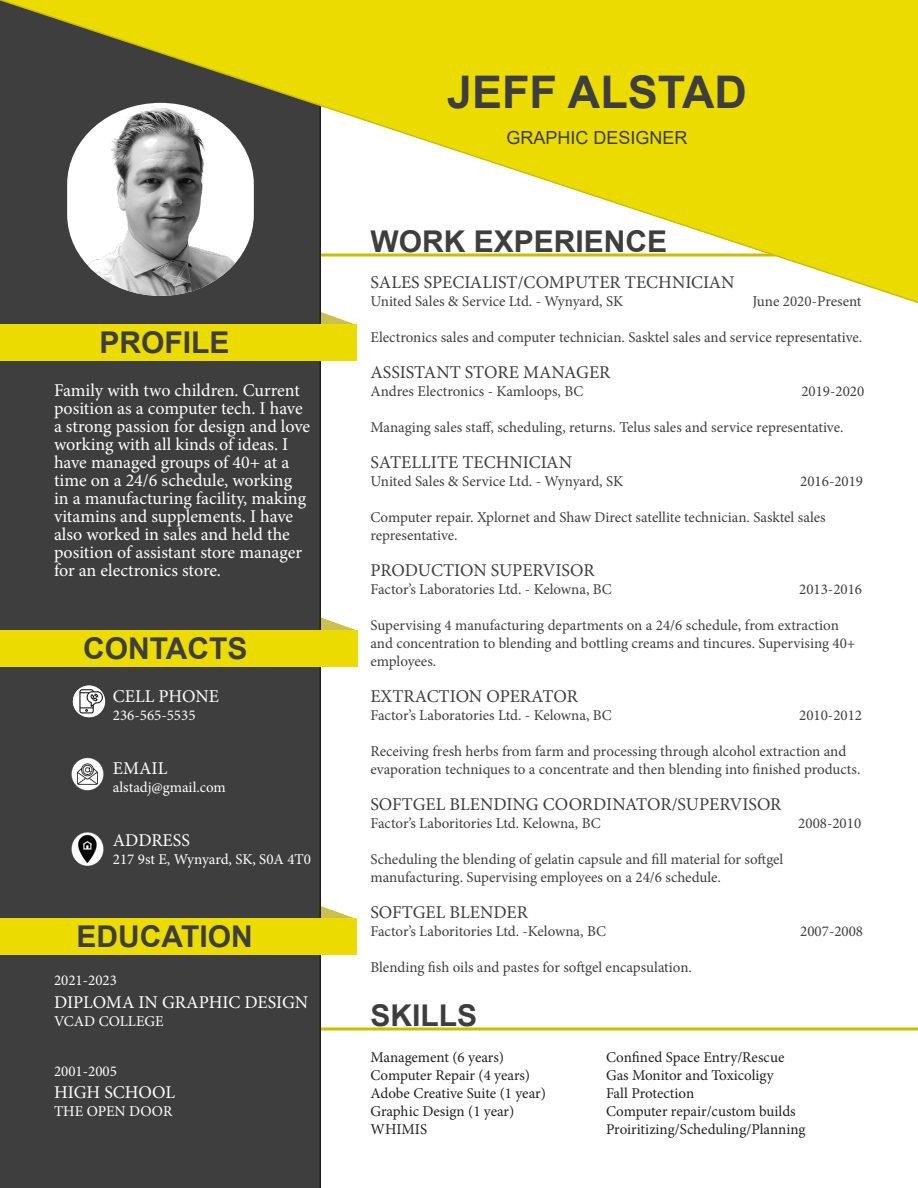
<style>
.page{position:relative;width:918px;height:1188px;background:#fff}
.page>*{position:absolute;margin:0;border:0;box-sizing:border-box;transform-origin:0 0}
.t1{font:700 45px "Arial";color:#3e3e3f}
.t2{font:700 30px "Arial";color:#3e3e3f}
.t3{font:18px/18px "Minion Pro";letter-spacing:-.005em;color:#fff}
.t4{font:18px "Minion Pro";color:#3e3e3f}
.t5{font:18px "Arial";color:#3e3e3f}
.t6{font:15px/18px "Minion Pro";color:#3e3e3f}
.t7{font:15px "Minion Pro";color:#231f20}
.t8{font:15px "Minion Pro";color:#fff}
</style>
<div class="page">
<hr style="left:321px;top:1028px;width:597px;height:2px;background:#cbbe01">
<svg style="left:321px;top:617px;width:35px;height:13px"></svg>
<div style="left:0;top:318px;width:321px;height:870px;background:#3e3e3f"></div>
<svg style="left:0;top:0;width:918px;height:318px"></svg>
<img style="left:63px;top:677px;width:50px;height:50px">
<img style="left:63px;top:748px;width:50px;height:52px">
<img style="left:67px;top:103px;width:187px;height:193px">
<div style="left:0;top:324px;width:356px;height:36px;background:#ebdb01"></div>
<div style="left:0;top:630px;width:357px;height:36px;background:#ebdb01"></div>
<img style="left:63px;top:822px;width:50px;height:54px">
<div style="left:0;top:918px;width:356px;height:36px;background:#ebdb01"></div>
<p class="t2" style="left:100px;top:321px;width:132px">PROFILE</p>
<p class="t3" style="left:54px;top:381px;width:258px">Family with two children. Current position as a computer tech. I have a strong passion for design and love working with all kinds of ideas. I have managed groups of 40+ at a time on a 24/6 schedule, working in a manufacturing facility, making vitamins and supplements. I have also worked in sales and held the position of assistant store manager for an electronics store.</p>
<p class="t2" style="left:83px;top:627px;width:166px">CONTACTS</p>
<p class="t3" style="left:113px;top:687px;width:108px">CELL PHONE</p>
<p class="t8" style="left:113px;top:705px;width:84px">236-565-5535</p>
<p class="t3" style="left:113px;top:759px;width:56px">EMAIL</p>
<p class="t8" style="left:113px;top:777px;width:115px">alstadj@gmail.com</p>
<p class="t3" style="left:113px;top:831px;width:79px">ADDRESS</p>
<p class="t8" style="left:113px;top:849px;width:200px">217 9st E, Wynyard, SK, S0A 4T0</p>
<p class="t2" style="left:77px;top:915px;width:178px">EDUCATION</p>
<p class="t8" style="left:54px;top:970px;width:64px">2021-2023</p>
<p class="t3" style="left:54px;top:993px;width:256px">DIPLOMA IN GRAPHIC DESIGN</p>
<p class="t8" style="left:54px;top:1011px;width:111px">VCAD COLLEGE</p>
<p class="t8" style="left:54px;top:1062px;width:64px">2001-2005</p>
<p class="t3" style="left:54px;top:1083px;width:123px">HIGH SCHOOL</p>
<p class="t8" style="left:54px;top:1101px;width:120px">THE OPEN DOOR</p>
<p class="t1" style="left:447px;top:60px;width:301px">JEFF ALSTAD</p>
<p class="t5" style="left:506px;top:125px;width:183px">GRAPHIC DESIGNER</p>
<p class="t2" style="left:370px;top:220px;width:298px">WORK EXPERIENCE</p>
<p class="t4" style="left:370px;top:270px;width:366px">SALES SPECIALIST/COMPUTER TECHNICIAN</p>
<p class="t6" style="left:370px;top:292px;width:254px">United Sales &amp; Service Ltd. - Wynyard, SK</p>
<p class="t6" style="left:753px;top:292px;width:111px">June 2020-Present</p>
<p class="t6" style="left:370px;top:328px;width:493px">Electronics sales and computer technician. Sasktel sales and service representative.</p>
<p class="t4" style="left:370px;top:360px;width:241px">ASSISTANT STORE MANAGER</p>
<p class="t6" style="left:370px;top:382px;width:215px">Andres Electronics - Kamloops, BC</p>
<p class="t6" style="left:801px;top:382px;width:64px">2019-2020</p>
<p class="t6" style="left:370px;top:418px;width:475px">Managing sales staff, scheduling, returns. Telus sales and service representative.</p>
<p class="t4" style="left:370px;top:450px;width:203px">SATELLITE TECHNICIAN</p>
<p class="t6" style="left:370px;top:472px;width:254px">United Sales &amp; Service Ltd. - Wynyard, SK</p>
<p class="t6" style="left:800px;top:472px;width:64px">2016-2019</p>
<p class="t6" style="left:370px;top:508px;width:457px">Computer repair. Xplornet and Shaw Direct satellite technician. Sasktel sales representative.</p>
<p class="t4" style="left:370px;top:558px;width:226px">PRODUCTION SUPERVISOR</p>
<p class="t6" style="left:370px;top:580px;width:243px">Factor’s Laboratories Ltd. - Kelowna, BC</p>
<p class="t6" style="left:799px;top:580px;width:64px">2013-2016</p>
<p class="t6" style="left:370px;top:616px;width:487px">Supervising 4 manufacturing departments on a 24/6 schedule, from extraction and concentration to blending and bottling creams and tincures. Supervising 40+ employees.</p>
<p class="t4" style="left:370px;top:684px;width:209px">EXTRACTION OPERATOR</p>
<p class="t6" style="left:370px;top:706px;width:243px">Factor’s Laboratories Ltd. - Kelowna, BC</p>
<p class="t6" style="left:799px;top:706px;width:64px">2010-2012</p>
<p class="t6" style="left:370px;top:742px;width:492px">Receiving fresh herbs from farm and processing through alcohol extraction and evaporation techniques to a concentrate and then blending into finished products.</p>
<p class="t4" style="left:370px;top:792px;width:413px">SOFTGEL BLENDING COORDINATOR/SUPERVISOR</p>
<p class="t6" style="left:370px;top:814px;width:232px">Factor’s Laboritories Ltd. Kelowna, BC</p>
<p class="t6" style="left:798px;top:814px;width:64px">2008-2010</p>
<p class="t6" style="left:370px;top:850px;width:415px">Scheduling the blending of gelatin capsule and fill material for softgel manufacturing. Supervising employees on a 24/6 schedule.</p>
<p class="t4" style="left:370px;top:900px;width:159px">SOFTGEL BLENDER</p>
<p class="t6" style="left:370px;top:922px;width:237px">Factor’s Laboritories Ltd. -Kelowna, BC</p>
<p class="t6" style="left:800px;top:922px;width:64px">2007-2008</p>
<p class="t6" style="left:370px;top:958px;width:323px">Blending fish oils and pastes for softgel encapsulation.</p>
<p class="t2" style="left:370px;top:994px;width:108px">SKILLS</p>
<p class="t7" style="left:370px;top:1047px;width:135px">Management (6 years)</p>
<p class="t7" style="left:370px;top:1065px;width:161px">Computer Repair (4 years)</p>
<p class="t7" style="left:370px;top:1083px;width:177px">Adobe Creative Suite (1 year)</p>
<p class="t7" style="left:370px;top:1101px;width:145px">Graphic Design (1 year)</p>
<p class="t7" style="left:370px;top:1119px;width:58px">WHIMIS</p>
<p class="t7" style="left:606px;top:1047px;width:180px">Confined Space Entry/Rescue</p>
<p class="t7" style="left:606px;top:1065px;width:169px">Gas Monitor and Toxicoligy</p>
<p class="t7" style="left:606px;top:1083px;width:90px">Fall Protection</p>
<p class="t7" style="left:606px;top:1101px;width:191px">Computer repair/custom builds</p>
<p class="t7" style="left:606px;top:1119px;width:201px">Proiritizing/Scheduling/Planning</p>
</div>
